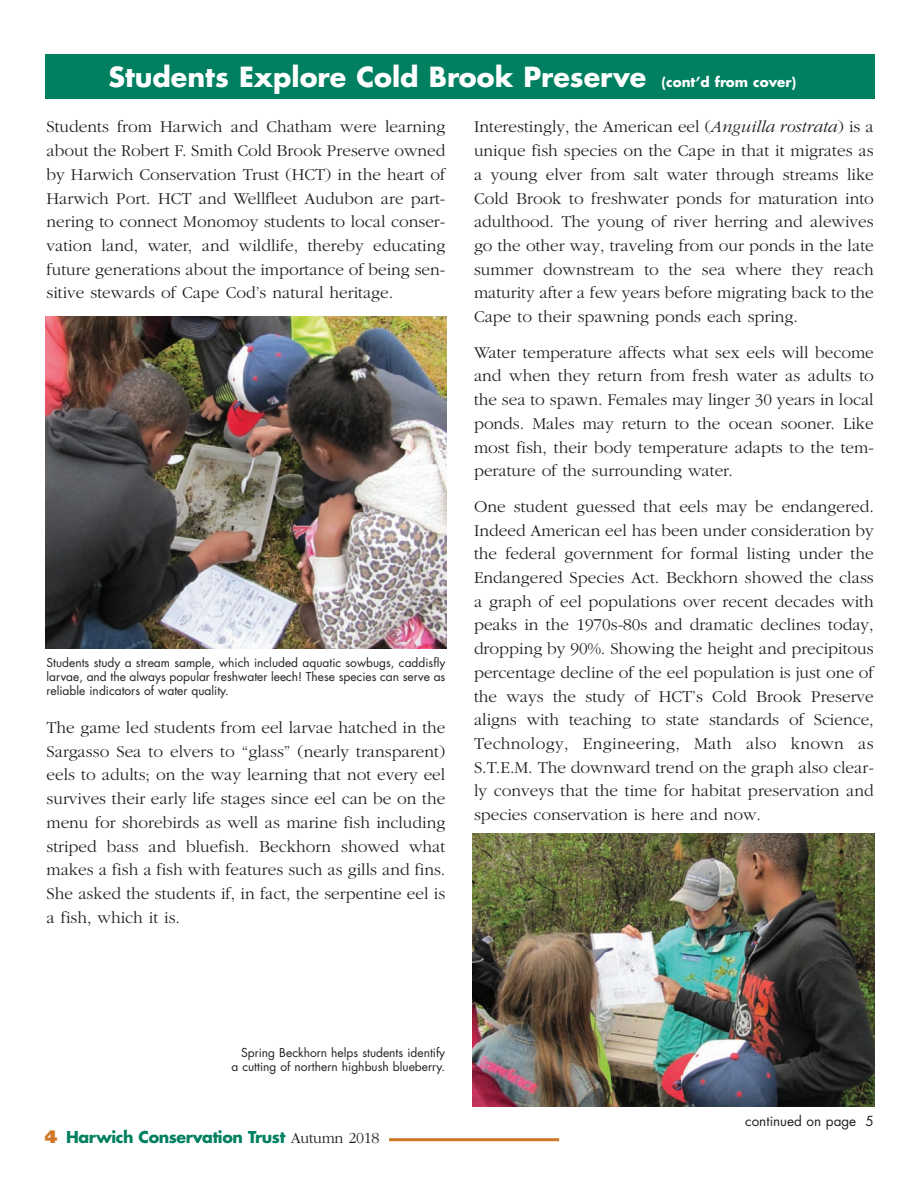
<style>
.page{position:relative;width:918px;height:1188px;background:#fff}
.page>*{position:absolute;margin:0;border:0;box-sizing:border-box;transform-origin:0 0}
.t1{font:700 27px "Futura";color:#fff}
.t2{font:300 17.25px/23.7px "Garamond";color:#231f20;text-align:justify}
.t3{font:700 15.9px "Futura";letter-spacing:-.03em;color:#008061}
.t4{font:13.5px "Futura";color:#231f20}
.t5{font:12px/14.2px "Futura";color:#231f20;text-align:justify}
.s1{font-size:13.5px}
.s2{font-style:italic}
.s3{font-family:"Frutiger";font-weight:900;font-size:18px;color:#cf7828}
.s4{font-family:"Garamond";font-weight:300;color:#231f20}
</style>
<div class="page">
<div style="left:45px;top:54px;width:829px;height:44px;background:#008061"></div>
<hr style="left:370px;top:1138px;width:189px;height:3px;background:#cf7828">
<div style="left:43px;top:1128px;width:346px;height:26px;background:#fff"></div>
<img style="left:45px;top:316px;width:402px;height:333px">
<img style="left:472px;top:834px;width:403px;height:272px">
<h1 class="t1" style="left:108px;top:64px;width:689px">Students Explore Cold Brook Preserve <span class="s1">(cont’d from cover)</span></h1>
<p class="t2" style="left:47px;top:115px;width:400px">Students from Harwich and Chatham were learning about the Robert F. Smith Cold Brook Preserve owned by Harwich Conservation Trust (HCT) in the heart of Harwich Port. HCT and Wellfleet Audubon are part&shy;nering to connect Monomoy students to local conser&shy;vation land, water, and wildlife, thereby educating future generations about the importance of being sen&shy;sitive stewards of Cape Cod’s natural heritage.</p>
<p class="t5" style="left:47px;top:656px;width:400px">Students study a stream sample, which included aquatic sowbugs, caddisfly larvae, and the always popular freshwater leech! These species can serve as reliable indicators of water quality.</p>
<p class="t2" style="left:47px;top:715px;width:400px">The game led students from eel larvae hatched in the Sargasso Sea to elvers to “glass” (nearly transparent) eels to adults; on the way learning that not every eel survives their early life stages since eel can be on the menu for shorebirds as well as marine fish including striped bass and bluefish. Beckhorn showed what makes a fish a fish with features such as gills and fins.<br>She asked the students if, in fact, the serpentine eel is a fish, which it is.</p>
<p class="t2" style="left:474px;top:115px;width:401px">Interestingly, the American eel (<span class="s2">Anguilla rostrata</span>) is a unique fish species on the Cape in that it migrates as a young elver from salt water through streams like Cold Brook to freshwater ponds for maturation into adulthood. The young of river herring and alewives go the other way, traveling from our ponds in the late summer downstream to the sea where they reach maturity after a few years before migrating back to the Cape to their spawning ponds each spring.</p>
<p class="t2" style="left:474px;top:340px;width:401px">Water temperature affects what sex eels will become and when they return from fresh water as adults to the sea to spawn. Females may linger 30 years in local ponds. Males may return to the ocean sooner. Like most fish, their body temperature adapts to the tem&shy;perature of the surrounding water.</p>
<p class="t2" style="left:474px;top:494px;width:401px">One student guessed that eels may be endangered.<br>Indeed American eel has been under consideration by the federal government for formal listing under the Endangered Species Act. Beckhorn showed the class a graph of eel populations over recent decades with peaks in the 1970s-80s and dramatic declines today, dropping by 90%. Showing the height and precipitous percentage decline of the eel population is just one of the ways the study of HCT’s Cold Brook Preserve aligns with teaching to state standards of Science, Technology, Engineering, Math also known as S.T.E.M. The downward trend on the graph also clear&shy;ly conveys that the time for habitat preservation and species conservation is here and now.</p>
<p class="t5" style="left:231px;top:1046px;width:215px;text-align:right">Spring Beckhorn helps students identify a cutting of northern highbush blueberry.</p>
<p class="t3" style="left:45px;top:1129px;width:336px"><span class="s3">4</span> Harwich Conservation Trust <span class="s4">Autumn 2018</span></p>
<p class="t4" style="left:745px;top:1115px;width:130px">continued on page 5</p>
</div>
